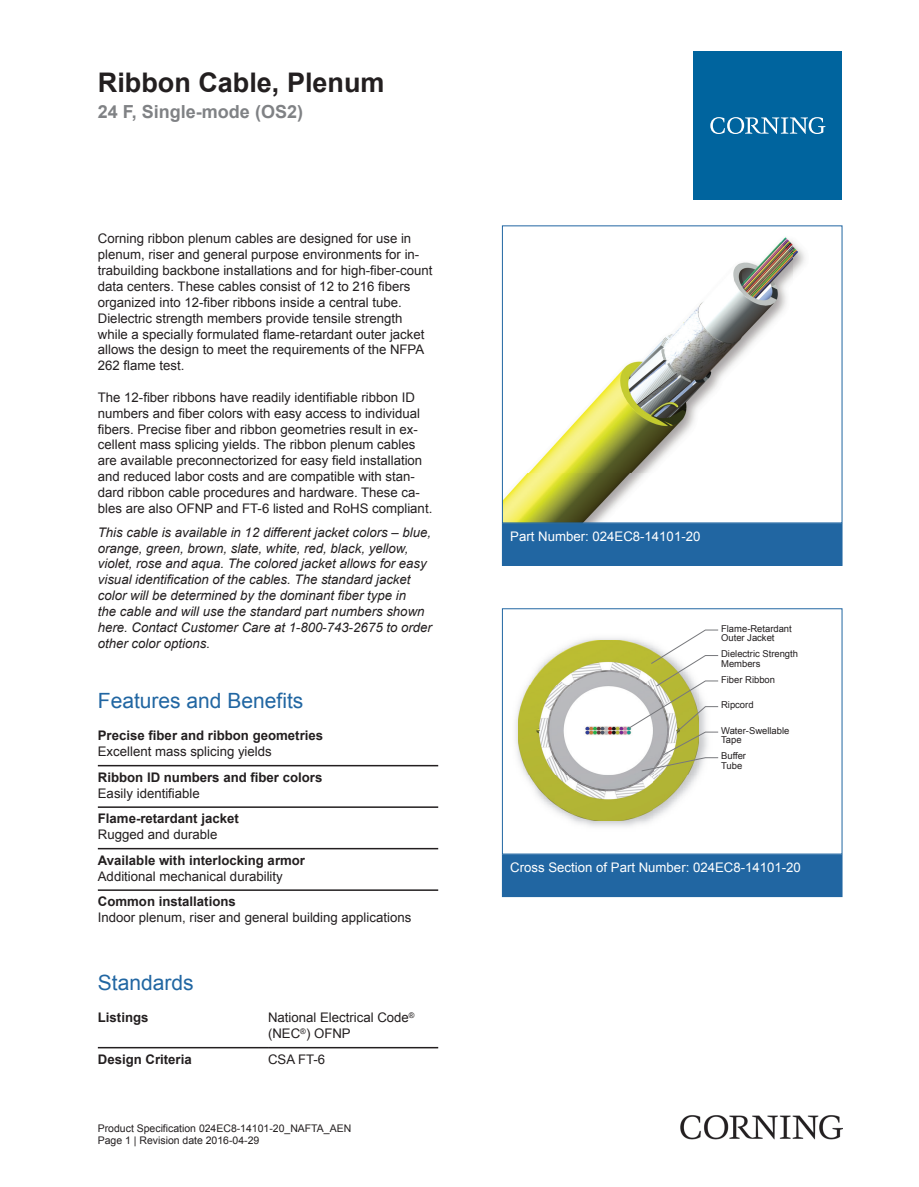
<style>
.page{position:relative;width:919px;height:1187px;background:#fff}
.page>*{position:absolute;margin:0;border:0;box-sizing:border-box;transform-origin:0 0}
.t1{font:700 27px "Arial";color:#231f20}
.t2{font:21px "Arial";color:#2166a2}
.t3{font:700 18px "Arial";color:#808285}
.t4{font:13.2px/15.9px "Arial";color:#231f20}
.t5{font:italic 13.2px/15.9px "Arial";color:#231f20}
.t6{font:700 13.2px "Arial";color:#231f20}
.t7{font:13.2px "Arial";color:#fff}
.t8{font:10.5px/12.6px "Arial";color:#231f20}
.t9{font:9.45px/9.4px "Arial";color:#231f20}
.s1{font-style:normal}
</style>
<div class="page">
<img style="left:504px;top:237px;width:301px;height:284px">
<div style="left:502px;top:523px;width:340px;height:42px;background:#2166a2"></div>
<div style="left:502px;top:523px;width:340px;height:43px;border:1px solid #2166a2"></div>
<img style="left:515px;top:638px;width:185px;height:189px">
<img style="left:518px;top:640px;width:181px;height:180px">
<svg style="left:627px;top:629px;width:91px;height:142px"></svg>
<div style="left:502px;top:608px;width:340px;height:246px;border:1px solid #2166a2"></div>
<div style="left:502px;top:854px;width:340px;height:42px;background:#2166a2"></div>
<div style="left:502px;top:854px;width:340px;height:42px;border:1px solid #2166a2"></div>
<hr style="left:98px;top:764px;width:340px;height:2px;background:#231f20">
<hr style="left:98px;top:806px;width:340px;height:1px;background:#231f20">
<hr style="left:98px;top:847px;width:340px;height:2px;background:#231f20">
<hr style="left:98px;top:889px;width:340px;height:1px;background:#231f20">
<hr style="left:98px;top:1046px;width:170px;height:2px;background:#231f20">
<hr style="left:268px;top:1046px;width:170px;height:2px;background:#231f20">
<div style="left:693px;top:51px;width:149px;height:149px;background:#00649e"></div>
<svg style="left:710px;top:117px;width:115px;height:17px"></svg>
<img style="left:680px;top:1115px;width:162px;height:24px">
<h1 class="t1" style="left:98px;top:64px;width:288px">Ribbon Cable, Plenum</h1>
<h3 class="t3" style="left:98px;top:100px;width:207px">24 F, Single-mode (OS2)</h3>
<p class="t4" style="left:98px;top:231px;width:336px">Corning ribbon plenum cables are designed for use in plenum, riser and general purpose environments for in&shy;trabuilding backbone installations and for high -fiber -count data centers. These cables consist of 12 to 216 fibers organized into 12 -fiber ribbons inside a central tube.<br>Dielectric strength members provide tensile strength while a specially formulated flame -retardant outer jacket allows the design to meet the requirements of the NFPA 262 flame test.</p>
<p class="t4" style="left:98px;top:389px;width:336px">The 12 -fiber ribbons have readily identifiable ribbon ID numbers and fiber colors with easy access to individual fibers. Precise fiber and ribbon geometries result in ex&shy;cellent mass splicing yields. The ribbon plenum cables are available preconnectorized for easy field installation and reduced labor costs and are compatible with stan&shy;dard ribbon cable procedures and hardware. These ca&shy;bles are also OFNP and FT -6 listed and RoHS compliant.</p>
<p class="t5" style="left:98px;top:524px;width:335px">This cable is available in 12 different jacket colors – blue, orange, green, brown, slate, white, red, black, yellow, violet, rose and aqua. The colored jacket allows for easy visual identification of the cables. The standard jacket color will be determined by the dominant fiber type in<br>the cable and will use the standard part numbers shown here. Contact Customer Care at 1 <span class="s1">-</span>800 <span class="s1">-</span>743 <span class="s1">-</span>2675 to order other color options.</p>
<h2 class="t2" style="left:98px;top:686px;width:207px">Features and Benefits</h2>
<p class="t6" style="left:98px;top:727px;width:227px">Precise fiber and ribbon geometries</p>
<p class="t4" style="left:98px;top:743px;width:175px">Excellent mass splicing yields</p>
<p class="t6" style="left:98px;top:768px;width:226px">Ribbon ID numbers and fiber colors</p>
<p class="t4" style="left:98px;top:785px;width:103px">Easily identifiable</p>
<p class="t6" style="left:98px;top:810px;width:142px">Flame-retardant jacket</p>
<p class="t4" style="left:98px;top:826px;width:121px">Rugged and durable</p>
<p class="t6" style="left:98px;top:851px;width:209px">Available with interlocking armor</p>
<p class="t4" style="left:98px;top:868px;width:186px">Additional mechanical durability</p>
<p class="t6" style="left:98px;top:892px;width:139px">Common installations</p>
<p class="t4" style="left:98px;top:909px;width:315px">Indoor plenum, riser and general building applications</p>
<h2 class="t2" style="left:98px;top:968px;width:97px">Standards</h2>
<p class="t6" style="left:98px;top:1008px;width:52px">Listings</p>
<p class="t4" style="left:268px;top:1009px;width:148px">National Electrical Code<sup>® </sup>(NEC<sup>®</sup>) OFNP</p>
<p class="t6" style="left:98px;top:1050px;width:95px">Design Criteria</p>
<p class="t4" style="left:268px;top:1051px;width:59px">CSA FT-6</p>
<p class="t8" style="left:98px;top:1121px;width:255px">Product Specification 024EC8-14101-20_NAFTA_AEN<br>Page 1 | Revision date 2016-04-29</p>
<p class="t7" style="left:510px;top:527px;width:192px">Part Number: 024EC8-14101-20</p>
<p class="t9" style="left:721px;top:623px;width:72px">Flame-Retardant<br>Outer Jacket</p>
<p class="t9" style="left:721px;top:649px;width:78px">Dielectric Strength<br>Members</p>
<p class="t9" style="left:721px;top:674px;width:55px">Fiber Ribbon</p>
<p class="t9" style="left:721px;top:700px;width:34px">Ripcord</p>
<p class="t9" style="left:721px;top:725px;width:70px">Water-Swellable<br>Tape</p>
<p class="t9" style="left:721px;top:751px;width:26px">Buffer<br>Tube</p>
<p class="t7" style="left:510px;top:858px;width:292px">Cross Section of Part Number: 024EC8-14101-20</p>
</div>
